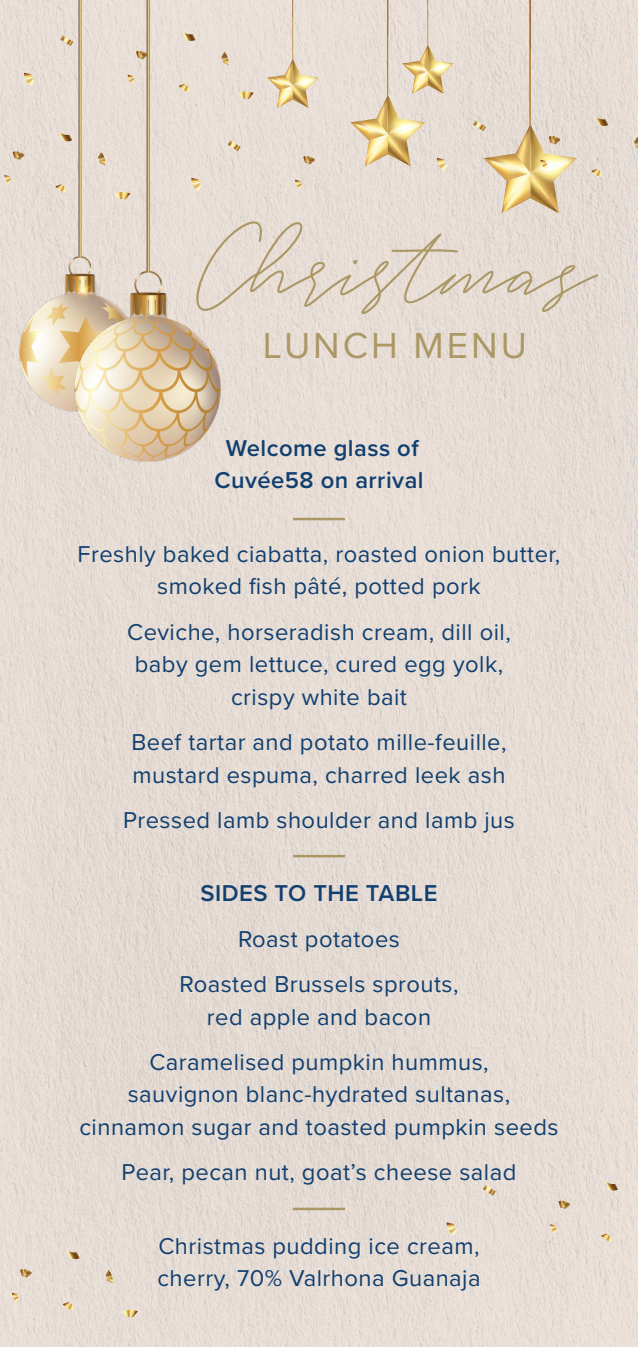
<style>
.page{position:relative;width:638px;height:1347px;background:#fff}
.page>*{position:absolute;margin:0;border:0;box-sizing:border-box;transform-origin:0 0}
.t1{font:37.5px "Proxima Nova";letter-spacing:.08em;color:#ab9865}
.t2{font:23.75px/32.5px "Proxima Nova";letter-spacing:.02em;color:#113f6f;text-align:center}
.t3{font:600 23.75px/32.5px "Proxima Nova";letter-spacing:.02em;color:#113f6f;text-align:center}
</style>
<div class="page">
<img style="left:0;top:0;width:638px;height:1346px">
<img style="left:0;top:0;width:58px;height:430px">
<img style="left:58px;top:0;width:175px;height:485px">
<svg style="left:196px;top:221px;width:402px;height:93px;background:#e0d6cb"></svg>
<svg style="left:292px;top:0;width:1px;height:17px"></svg>
<img style="left:292px;top:17px;width:1px;height:42px">
<img style="left:285px;top:59px;width:16px;height:16px">
<img style="left:267px;top:86px;width:52px;height:4px">
<img style="left:267px;top:75px;width:52px;height:11px">
<img style="left:277px;top:86px;width:16px;height:22px">
<img style="left:293px;top:86px;width:16px;height:22px">
<img style="left:427px;top:3px;width:1px;height:42px">
<img style="left:420px;top:45px;width:16px;height:16px">
<img style="left:402px;top:72px;width:52px;height:4px">
<img style="left:402px;top:61px;width:52px;height:11px">
<img style="left:412px;top:72px;width:16px;height:22px">
<img style="left:428px;top:72px;width:16px;height:22px">
<svg style="left:387px;top:0;width:1px;height:35px"></svg>
<img style="left:387px;top:35px;width:1px;height:60px">
<img style="left:376px;top:95px;width:23px;height:24px">
<img style="left:350px;top:134px;width:75px;height:7px">
<img style="left:350px;top:119px;width:75px;height:15px">
<img style="left:365px;top:134px;width:23px;height:32px">
<img style="left:388px;top:134px;width:23px;height:32px">
<svg style="left:529px;top:0;width:2px;height:49px"></svg>
<img style="left:529px;top:49px;width:2px;height:75px">
<img style="left:516px;top:124px;width:29px;height:29px">
<img style="left:483px;top:173px;width:94px;height:8px">
<img style="left:483px;top:153px;width:94px;height:20px">
<img style="left:501px;top:173px;width:29px;height:40px">
<img style="left:530px;top:173px;width:29px;height:40px">
<svg style="left:221px;top:52px;width:8px;height:13px"></svg>
<img style="left:238px;top:91px;width:16px;height:8px">
<svg style="left:136px;top:51px;width:12px;height:8px"></svg>
<svg style="left:128px;top:75px;width:7px;height:9px"></svg>
<svg style="left:179px;top:84px;width:11px;height:8px"></svg>
<img style="left:182px;top:32px;width:14px;height:9px">
<svg style="left:24px;top:73px;width:10px;height:13px"></svg>
<svg style="left:60px;top:35px;width:13px;height:11px"></svg>
<svg style="left:634px;top:137px;width:4px;height:11px"></svg>
<svg style="left:548px;top:136px;width:12px;height:9px"></svg>
<svg style="left:540px;top:160px;width:7px;height:9px"></svg>
<svg style="left:591px;top:169px;width:11px;height:8px"></svg>
<svg style="left:595px;top:117px;width:13px;height:9px"></svg>
<svg style="left:437px;top:158px;width:10px;height:13px"></svg>
<svg style="left:473px;top:120px;width:13px;height:11px"></svg>
<svg style="left:303px;top:156px;width:12px;height:9px"></svg>
<svg style="left:295px;top:180px;width:7px;height:9px"></svg>
<svg style="left:191px;top:178px;width:11px;height:13px"></svg>
<svg style="left:228px;top:140px;width:13px;height:11px"></svg>
<hr style="left:293px;top:518px;width:52px;height:2px;background:#ab9865">
<hr style="left:293px;top:1207px;width:52px;height:3px;background:#ab9865">
<hr style="left:293px;top:855px;width:52px;height:2px;background:#ab9865">
<svg style="left:98px;top:152px;width:7px;height:13px"></svg>
<img style="left:115px;top:192px;width:15px;height:8px">
<svg style="left:13px;top:151px;width:11px;height:9px"></svg>
<svg style="left:4px;top:175px;width:7px;height:9px"></svg>
<svg style="left:55px;top:184px;width:11px;height:8px"></svg>
<svg style="left:59px;top:132px;width:13px;height:9px"></svg>
<svg style="left:558px;top:1200px;width:12px;height:9px"></svg>
<svg style="left:550px;top:1224px;width:7px;height:9px"></svg>
<svg style="left:601px;top:1233px;width:11px;height:8px"></svg>
<svg style="left:605px;top:1181px;width:13px;height:9px"></svg>
<svg style="left:446px;top:1222px;width:11px;height:13px"></svg>
<svg style="left:483px;top:1184px;width:13px;height:11px"></svg>
<img style="left:105px;top:1269px;width:8px;height:14px">
<img style="left:122px;top:1309px;width:16px;height:8px">
<svg style="left:20px;top:1269px;width:12px;height:8px"></svg>
<svg style="left:12px;top:1292px;width:7px;height:9px"></svg>
<svg style="left:63px;top:1301px;width:11px;height:8px"></svg>
<img style="left:66px;top:1250px;width:14px;height:9px">
<p class="t1" style="left:263px;top:318px;width:266px">LUNCH MENU</p>
<p class="t3" style="left:214px;top:431px;width:211px">Welcome glass of<br>Cuvée58 on arrival</p>
<p class="t2" style="left:78px;top:537px;width:484px">Freshly baked ciabatta, roasted onion butter, smoked fish pâté, potted pork</p>
<p class="t2" style="left:127px;top:614px;width:385px">Ceviche, horseradish cream, dill oil, baby gem lettuce, cured egg yolk, crispy white bait</p>
<p class="t2" style="left:131px;top:725px;width:376px;text-align:left">Beef tartar and potato mille-feuille, mustard espuma, charred leek ash</p>
<p class="t2" style="left:123px;top:802px;width:393px">Pressed lamb shoulder and lamb jus</p>
<p class="t3" style="left:201px;top:876px;width:238px">SIDES TO THE TABLE</p>
<p class="t2" style="left:238px;top:921px;width:163px">Roast potatoes</p>
<p class="t2" style="left:179px;top:966px;width:280px">Roasted Brussels sprouts, red apple and bacon</p>
<p class="t2" style="left:79px;top:1044px;width:480px">Caramelised pumpkin hummus,<br>sauvignon blanc-hydrated sultanas, cinnamon sugar and toasted pumpkin seeds</p>
<p class="t2" style="left:122px;top:1154px;width:396px">Pear, pecan nut, goat’s cheese salad</p>
<p class="t2" style="left:157px;top:1228px;width:325px;text-align:left">Christmas pudding ice cream, cherry, 70% Valrhona Guanaja</p>
</div>
